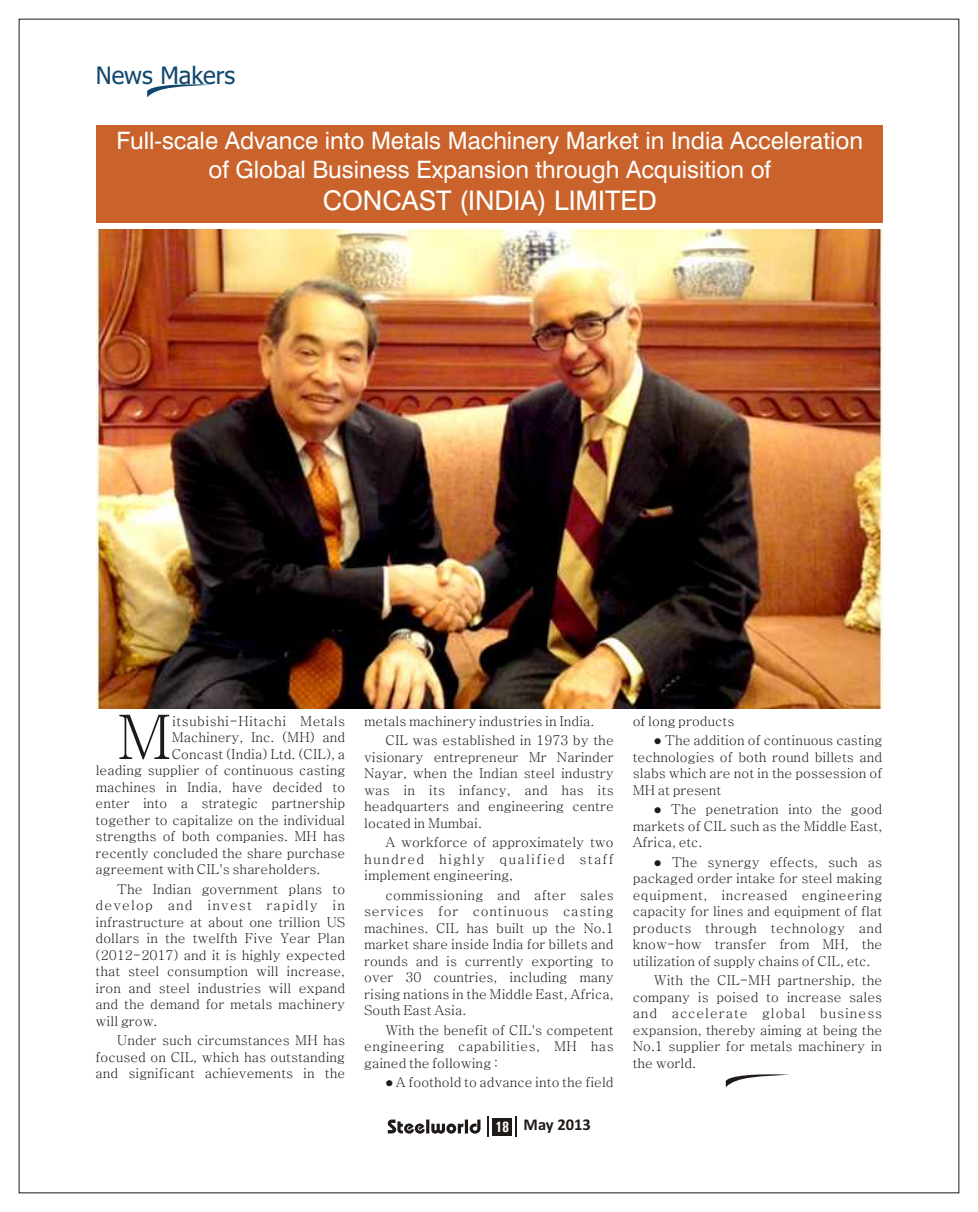
<style>
.page{position:relative;width:978px;height:1212px;background:#fff}
.page>*{position:absolute;margin:0;border:0;box-sizing:border-box;transform-origin:0 0}
.t1{font:61.35px "Batang";color:#1f1a17}
.t2{font:27px "Swiss 721 BT";color:#fff}
.t3{font:24px/28.8px "Swiss 721 BT";color:#fff;text-align:center}
.t4{font:24px "Tahoma";color:#0f476e}
.t5{font:700 16.5px "Calibri";color:#1f1a17}
.t6{font:13.5px/16.5px "Batang";color:#1f1a17;text-align:justify}
.t7{font:13.5px "Batang";letter-spacing:.03em;color:#1f1a17}
.t8{font:10.5px "Wingdings";color:#1f1a17}
.s1{font-family:"Univers Condensed";font-size:15px;color:#fff}
</style>
<div class="page">
<svg style="left:147px;top:84px;width:63px;height:13px"></svg>
<svg style="left:388px;top:1119px;width:92px;height:14px"></svg>
<hr style="left:487px;top:1116px;width:2px;height:21px;background:#1f1a17">
<div style="left:492px;top:1118px;width:20px;height:17px;background:#1f1a17"></div>
<hr style="left:515px;top:1116px;width:2px;height:21px;background:#1f1a17">
<div style="left:96px;top:125px;width:786px;height:97px;background:#c9632b"></div>
<img style="left:97px;top:229px;width:785px;height:480px">
<svg style="left:726px;top:1074px;width:63px;height:13px"></svg>
<h3 class="t4" style="left:96px;top:66px;width:141px">News Makers</h3>
<h3 class="t3" style="left:117px;top:128px;width:748px">Full-scale Advance into Metals Machinery Market in India Acceleration of Global Business Expansion through Acquisition of</h3>
<h2 class="t2" style="left:323px;top:189px;width:335px">CONCAST (INDIA) LIMITED</h2>
<h1 class="t1" style="left:117px;top:706px;width:56px">M</h1>
<p class="t7" style="left:172px;top:714px;width:175px">itsubishi-Hitachi Metals</p>
<p class="t6" style="left:172px;top:729px;width:175px">Machinery, Inc. (MH) and</p>
<p class="t6" style="left:172px;top:746px;width:175px">Concast (India) Ltd. (CIL), a</p>
<p class="t6" style="left:96px;top:762px;width:251px">leading supplier of continuous casting</p>
<p class="t6" style="left:96px;top:779px;width:251px">machines in India, have decided to</p>
<p class="t6" style="left:96px;top:795px;width:251px">enter into a strategic partnership</p>
<p class="t6" style="left:96px;top:812px;width:251px">together to capitalize on the individual</p>
<p class="t6" style="left:96px;top:828px;width:251px">strengths of both companies. MH has</p>
<p class="t6" style="left:96px;top:845px;width:251px">recently concluded the share purchase</p>
<p class="t6" style="left:96px;top:861px;width:226px">agreement with CIL's shareholders.</p>
<p class="t6" style="left:96px;top:881px;width:251px;text-indent:21px">The Indian government plans to develop and invest rapidly in infrastructure at about one trillion US dollars in the twelfth Five Year Plan (2012-2017) and it is highly expected that steel consumption will increase, iron and steel industries will expand and the demand for metals machinery will grow.</p>
<p class="t6" style="left:96px;top:1032px;width:251px;text-indent:21px">Under such circumstances MH has focused on CIL, which has outstanding and significant achievements in the</p>
<p class="t6" style="left:385px;top:711px;width:230px;line-height:19.5px;text-indent:-21px">metals machinery industries in India.<br>CIL was established in 1973 by the</p>
<p class="t6" style="left:364px;top:749px;width:251px">visionary entrepreneur Mr Narinder Nayar, when the Indian steel industry was in its infancy, and has its headquarters and engineering centre located in Mumbai.</p>
<p class="t6" style="left:364px;top:834px;width:251px;text-indent:21px">A workforce of approximately two hundred highly qualified staff implement engineering,</p>
<p class="t6" style="left:364px;top:887px;width:251px;text-indent:21px">commissioning and after sales services for continuous casting machines. CIL has built up the No.1 market share inside India for billets and rounds and is currently exporting to over 30 countries, including many rising nations in the Middle East, Africa, South East Asia.</p>
<p class="t6" style="left:364px;top:1022px;width:251px;text-indent:21px">With the benefit of CIL's competent engineering capabilities, MH has gained the following :</p>
<p class="t8" style="left:385px;top:1079px;width:49px">●</p>
<p class="t6" style="left:396px;top:1074px;width:219px">A foothold to advance into the field</p>
<p class="t5" style="left:495px;top:1118px;width:97px"><span class="s1">18</span> May 2013</p>
<p class="t6" style="left:633px;top:713px;width:103px">of long products</p>
<p class="t8" style="left:654px;top:737px;width:49px">●</p>
<p class="t6" style="left:633px;top:732px;width:251px;text-indent:32px">The addition of continuous casting technologies of both round billets and slabs which are not in the possession of MH at present</p>
<p class="t8" style="left:654px;top:806px;width:49px">●</p>
<p class="t6" style="left:633px;top:801px;width:251px;text-indent:38px">The penetration into the good markets of CIL such as the Middle East, Africa, etc.</p>
<p class="t8" style="left:654px;top:859px;width:49px">●</p>
<p class="t6" style="left:633px;top:854px;width:251px;text-indent:39px">The synergy effects, such as packaged order intake for steel making equipment, increased engineering capacity for lines and equipment of flat products through technology and know-how transfer from MH, the utilization of supply chains of CIL, etc.</p>
<p class="t6" style="left:633px;top:972px;width:251px;text-indent:21px">With the CIL-MH partnership, the company is poised to increase sales and accelerate global business expansion, thereby aiming at being the No.1 supplier for metals machinery in the world.</p>
</div>
